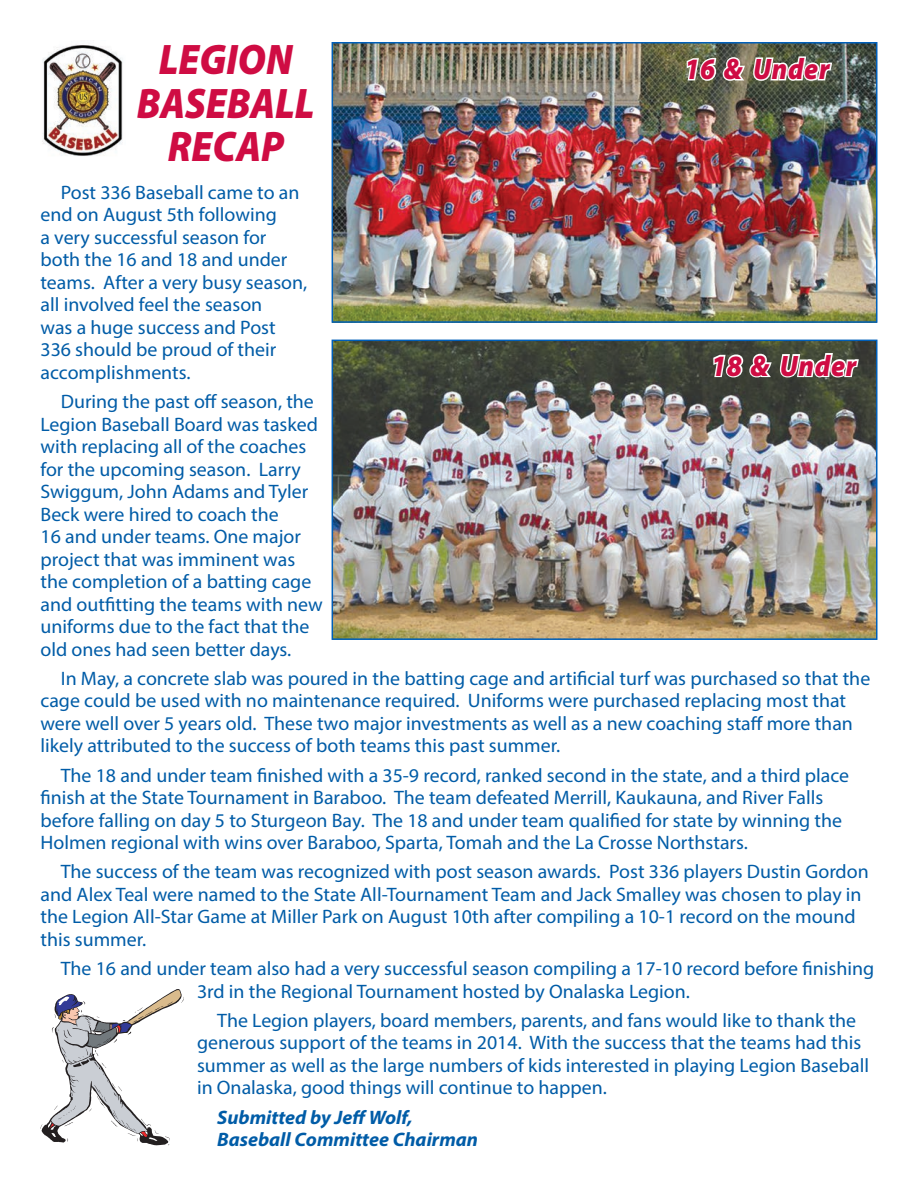
<style>
.page{position:relative;width:918px;height:1188px;background:#fff}
.page>*{position:absolute;margin:0;border:0;box-sizing:border-box;transform-origin:0 0}
.t1{font:italic 900 42.9px/43.5px "Myriad Pro";color:#cf0c43;text-align:center;scale:.91 1}
.t2{font:italic 900 29.7px "Myriad Pro";letter-spacing:.025em;color:#cf0c43;scale:.91 1}
.t3{font:19.5px/22.5px "Myriad Pro";color:#005ca7}
.t4{font:italic 700 19.5px "Myriad Pro";color:#005ca7}
</style>
<div class="page">
<img style="left:335px;top:343px;width:540px;height:294px">
<div style="left:332px;top:340px;width:546px;height:300px;border:2px solid #005fb9"></div>
<img style="left:335px;top:45px;width:540px;height:275px">
<div style="left:332px;top:42px;width:546px;height:281px;border:2px solid #005fb9"></div>
<img style="left:42px;top:44px;width:81px;height:112px">
<svg style="left:40px;top:989px;width:144px;height:156px"></svg>
<svg style="left:712px;top:351px;width:149px;height:29px"></svg>
<svg style="left:685px;top:54px;width:149px;height:29px"></svg>
<p class="t1" style="left:137px;top:36px;width:197px">LEGION<br>BASEBALL<br>RECAP</p>
<p class="t2" style="left:684px;top:49px;width:161px">16 &amp; Under</p>
<p class="t3" style="left:41px;top:181px;width:268px;text-indent:20px">Post 336 Baseball came to an end on August 5th following<br>a very successful season for both the 16 and 18 and under teams. After a very busy season, all involved feel the season<br>was a huge success and Post<br>336 should be proud of their accomplishments.</p>
<p class="t3" style="left:41px;top:390px;width:284px;text-indent:20px">During the past off season, the<br>Legion Baseball Board was tasked with replacing all of the coaches for the upcoming season. Larry<br>Swiggum, John Adams and Tyler<br>Beck were hired to coach the<br>16 and under teams. One major project that was imminent was the completion of a batting cage and outfitting the teams with new uniforms due to the fact that the old ones had seen better days.</p>
<p class="t3" style="left:41px;top:667px;width:831px;text-indent:20px">In May, a concrete slab was poured in the batting cage and artificial turf was purchased so that the cage could be used with no maintenance required. Uniforms were purchased replacing most that were well over 5 years old. These two major investments as well as a new coaching staff more than likely attributed to the success of both teams this past summer.</p>
<p class="t3" style="left:41px;top:764px;width:810px;text-indent:20px">The 18 and under team finished with a 35-9 record, ranked second in the state, and a third place finish at the State Tournament in Baraboo. The team defeated Merrill, Kaukauna, and River Falls before falling on day 5 to Sturgeon Bay. The 18 and under team qualified for state by winning the Holmen regional with wins over Baraboo, Sparta, Tomah and the La Crosse Northstars.</p>
<p class="t3" style="left:41px;top:860px;width:830px;text-indent:20px">The success of the team was recognized with post season awards. Post 336 players Dustin Gordon and Alex Teal were named to the State All-Tournament Team and Jack Smalley was chosen to play in the Legion All-Star Game at Miller Park on August 10th after compiling a 10-1 record on the mound this summer.</p>
<p class="t3" style="left:197px;top:957px;width:679px;text-indent:-136px">The 16 and under team also had a very successful season compiling a 17-10 record before finishing<br>3rd in the Regional Tournament hosted by Onalaska Legion.</p>
<p class="t3" style="left:197px;top:1009px;width:674px;text-indent:20px">The Legion players, board members, parents, and fans would like to thank the generous support of the teams in 2014. With the success that the teams had this summer as well as the large numbers of kids interested in playing Legion Baseball in Onalaska, good things will continue to happen.</p>
<p class="t4" style="left:217px;top:1104px;width:197px">Submitted by Jeff Wolf,</p>
<p class="t4" style="left:217px;top:1127px;width:262px">Baseball Committee Chairman</p>
<p class="t2" style="left:711px;top:346px;width:161px">18 &amp; Under</p>
</div>
